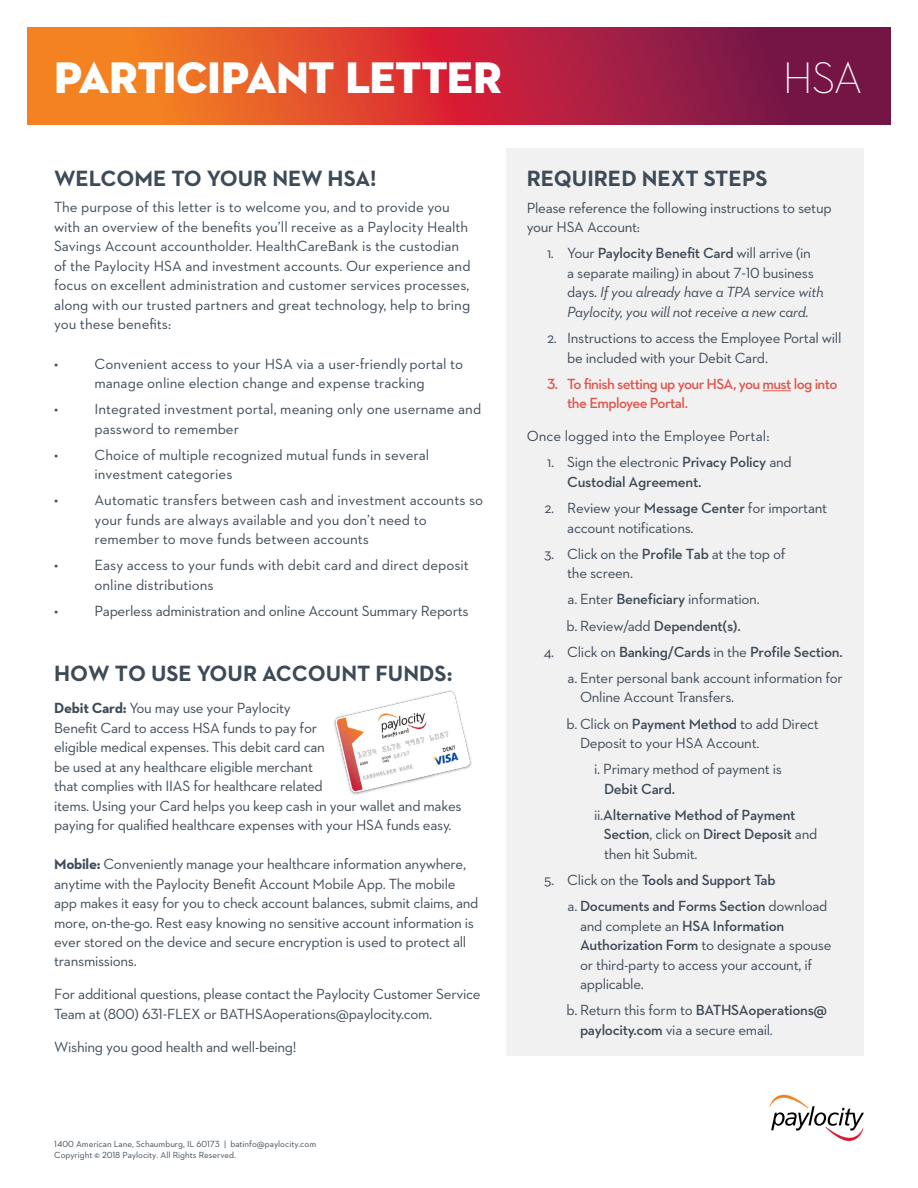
<style>
.page{position:relative;width:918px;height:1188px;background:#fff}
.page>*{position:absolute;margin:0;border:0;box-sizing:border-box;transform-origin:0 0}
.t1{font:45px "Neutraface 2 Display Titling";letter-spacing:-.015em;color:#fff}
.t2{font:300 45px "Neutraface 2 Display";color:#fff}
.t3{font:700 22.5px "Neutraface 2 Text";color:#3d4a57}
.t4{font:15px/19.5px "Neutraface 2 Text";letter-spacing:-.02em;color:#3d4a57}
.t5{font:15px/19.5px "Neutraface 2 Text";color:#3d4a57}
.t6{font:600 15px/26.1px "Neutraface 2 Text";letter-spacing:-.02em;color:#3d4a57}
.t7{font:italic 15px/19.5px "Neutraface 2 Text";letter-spacing:-.02em;color:#3d4a57}
.t8{font:600 15px/19.5px "Neutraface 2 Text";letter-spacing:-.04em;color:#e0564d}
.t9{font:9px/10.8px "Neutraface 2 Text";color:#3d4a57}
.s1{font-weight:700}
.s2{font-style:normal}
.s3{font-weight:600;font-style:normal}
.s4{font-weight:400}
.s5{font-weight:600}
</style>
<div class="page">
<svg style="left:769px;top:1095px;width:95px;height:46px"></svg>
<svg style="left:27px;top:28px;width:864px;height:96px;background:#c13c35"></svg>
<div style="left:507px;top:148px;width:357px;height:908px;background:#f1f1f2"></div>
<svg style="left:763px;top:391px;width:28px;height:1px"></svg>
<img style="left:334px;top:690px;width:138px;height:105px">
<h1 class="t1" style="left:54px;top:50px;width:450px">PARTICIPANT LETTER</h1>
<h1 class="t2" style="left:783px;top:54px;width:81px">HSA</h1>
<h2 class="t3" style="left:54px;top:164px;width:324px">WELCOME TO YOUR NEW HSA!</h2>
<p class="t5" style="left:54px;top:197px;width:418px">The purpose of this letter is to welcome you, and to provide you with an overview of the benefits you’ll receive as a Paylocity Health Savings Account accountholder. HealthCareBank is the custodian of the Paylocity HSA and investment accounts. Our experience and focus on excellent administration and customer services processes, along with our trusted partners and great technology, help to bring you these benefits:</p>
<p class="t4" style="left:54px;top:354px;width:6px">•</p>
<p class="t5" style="left:94px;top:354px;width:370px">Convenient access to your HSA via a user-friendly portal to manage online election change and expense tracking</p>
<p class="t4" style="left:54px;top:399px;width:6px">•</p>
<p class="t5" style="left:94px;top:399px;width:388px">Integrated investment portal, meaning only one username and password to remember</p>
<p class="t4" style="left:54px;top:445px;width:6px">•</p>
<p class="t5" style="left:94px;top:445px;width:336px">Choice of multiple recognized mutual funds in several investment categories</p>
<p class="t4" style="left:54px;top:490px;width:6px">•</p>
<p class="t5" style="left:94px;top:490px;width:390px">Automatic transfers between cash and investment accounts so your funds are always available and you don’t need to remember to move funds between accounts</p>
<p class="t4" style="left:54px;top:555px;width:6px">•</p>
<p class="t5" style="left:94px;top:555px;width:376px">Easy access to your funds with debit card and direct deposit online distributions</p>
<p class="t4" style="left:54px;top:601px;width:6px">•</p>
<p class="t4" style="left:94px;top:601px;width:376px">Paperless administration and online Account Summary Reports</p>
<h2 class="t3" style="left:54px;top:659px;width:400px">HOW TO USE YOUR ACCOUNT FUNDS:</h2>
<p class="t4" style="left:54px;top:698px;width:409px"><span class="s1">Debit Card:</span> You may use your Paylocity<br>Benefit Card to access HSA funds to pay for<br>eligible medical expenses. This debit card can<br>be used at any healthcare eligible merchant<br>that complies with IIAS for healthcare related<br>items. Using your Card helps you keep cash in your wallet and makes paying for qualified healthcare expenses with your HSA funds easy.</p>
<p class="t4" style="left:54px;top:854px;width:426px"><span class="s1">Mobile:</span> Conveniently manage your healthcare information anywhere, anytime with the Paylocity Benefit Account Mobile App. The mobile app makes it easy for you to check account balances, submit claims, and more, on-the-go. Rest easy knowing no sensitive account information is ever stored on the device and secure encryption is used to protect all transmissions.</p>
<p class="t4" style="left:54px;top:985px;width:428px">For additional questions, please contact the Paylocity Customer Service<br>Team at (800) 631-FLEX or BATHSAoperations@paylocity.com.</p>
<p class="t4" style="left:54px;top:1037px;width:244px">Wishing you good health and well-being!</p>
<p class="t9" style="left:54px;top:1138px;width:263px">1400 American Lane, Schaumburg, IL 60173 | batinfo@paylocity.com<br>Copyright © 2018 Paylocity. All Rights Reserved.</p>
<h2 class="t3" style="left:527px;top:164px;width:242px">REQUIRED NEXT STEPS</h2>
<p class="t4" style="left:527px;top:198px;width:306px">Please reference the following instructions to setup your HSA Account:</p>
<p class="t7" style="left:567px;top:243px;width:258px;text-indent:-20px"><span class="s2">1. Your</span> <span class="s3">Paylocity Benefit Card</span> <span class="s2">will arrive (in<br>a separate mailing) in about 7-10 business days.</span> If you already have a TPA service with Paylocity, you will not receive a new card.</p>
<p class="t4" style="left:567px;top:328px;width:276px;text-indent:-20px">2. Instructions to access the Employee Portal will be included with your Debit Card.</p>
<p class="t8" style="left:567px;top:374px;width:272px;text-indent:-20px">3. To finish setting up your HSA, you must log into the Employee Portal.</p>
<p class="t5" style="left:527px;top:426px;width:244px">Once logged into the Employee Portal:</p>
<p class="t6" style="left:567px;top:452px;width:226px;line-height:19.5px;text-indent:-20px"><span class="s4">1. Sign the electronic</span> Privacy Policy <span class="s4">and<br></span>Custodial Agreement.</p>
<p class="t4" style="left:567px;top:498px;width:261px;text-indent:-23px">2. Review your <span class="s5">Message Center</span> for important account notifications.</p>
<p class="t4" style="left:567px;top:544px;width:220px;text-indent:-23px">3. Click on the <span class="s5">Profile Tab</span> at the top of the screen.</p>
<p class="t4" style="left:566px;top:586px;width:195px;line-height:26.2px">a. Enter <span class="s5">Beneficiary</span> information. b. Review/add <span class="s5">Dependent(s).</span></p>
<p class="t4" style="left:544px;top:639px;width:301px;line-height:26.1px;text-align:right">4. Click on <span class="s5">Banking/Cards</span> in the <span class="s5">Profile Section. </span>a. Enter personal bank account information for</p>
<p class="t4" style="left:566px;top:684px;width:254px;line-height:26.1px;text-indent:14px">Online Account Transfers.<br>b. Click on <span class="s5">Payment Method</span> to add Direct</p>
<p class="t4" style="left:594px;top:730px;width:189px;line-height:26.1px;text-indent:-14px">Deposit to your HSA Account.<br>i. Primary method of payment is</p>
<p class="t6" style="left:594px;top:775px;width:203px;text-indent:10px">Debit Card.<br><span class="s4">ii.</span>Alternative Method of Payment</p>
<p class="t4" style="left:604px;top:824px;width:215px"><span class="s5">Section</span>, click on <span class="s5">Direct Deposit</span> and then hit Submit.</p>
<p class="t6" style="left:568px;top:867px;width:261px;text-indent:-23px"><span class="s4">5. Click on the</span> Tools and Support Tab<br><span class="s4">a.</span> Documents and Forms Section <span class="s4">download</span></p>
<p class="t4" style="left:580px;top:916px;width:253px">and complete an <span class="s5">HSA Information<br>Authorization Form</span> to designate a spouse or third-party to access your account, if applicable.</p>
<p class="t4" style="left:580px;top:1000px;width:249px;text-indent:-14px">b. Return this form to <span class="s5">BATHSAoperations@ paylocity.com</span> via a secure email.</p>
</div>
